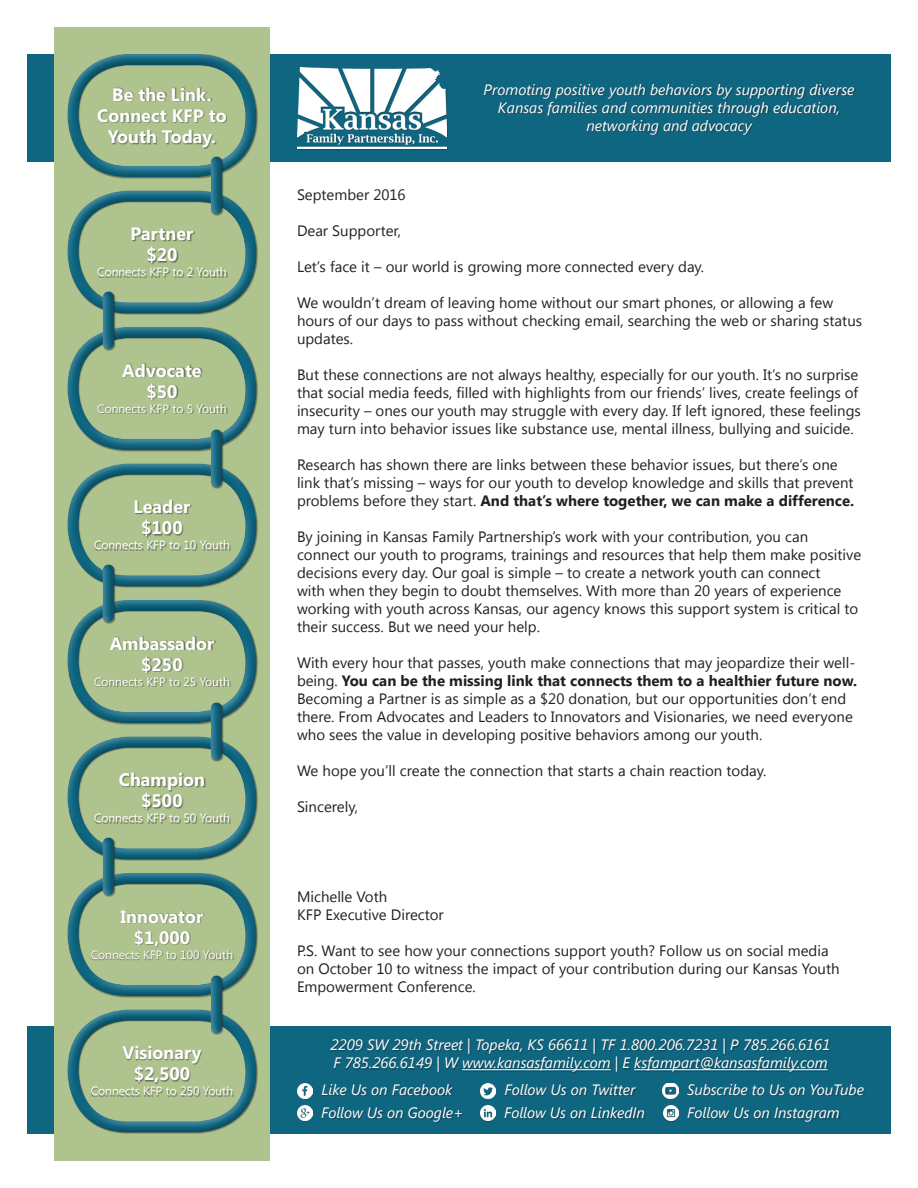
<style>
.page{position:relative;width:918px;height:1188px;background:#fff}
.page>*{position:absolute;margin:0;border:0;box-sizing:border-box;transform-origin:0 0}
.t1{font:700 18px/21px "Segoe UI";color:#fff;text-align:center}
.t2{font:15px/18px "Segoe UI";color:#231f20}
.t3{font:italic 15px/18px "Segoe UI";color:#fff;text-align:center}
.t4{font:12px "Segoe UI";color:#fff}
.s1{font-weight:700}
</style>
<div class="page">
<div style="left:27px;top:54px;width:864px;height:108px;background:#0f6681"></div>
<div style="left:27px;top:1026px;width:864px;height:108px;background:#0f6681"></div>
<div style="left:54px;top:27px;width:216px;height:1134px;background:#aec38e"></div>
<img style="left:297px;top:67px;width:150px;height:82px">
<div style="left:484px;top:84px;width:372px;height:51px;background:#231f20;opacity:.5"></div>
<div style="left:66px;top:52px;width:188px;height:122px;background:#fff;opacity:.5"></div>
<div style="left:70px;top:57px;width:187px;height:121px;background:#231f20;opacity:.5"></div>
<div style="left:66px;top:188px;width:188px;height:123px;background:#fff;opacity:.5"></div>
<div style="left:70px;top:193px;width:187px;height:121px;background:#231f20;opacity:.5"></div>
<div style="left:66px;top:325px;width:188px;height:122px;background:#fff;opacity:.5"></div>
<div style="left:70px;top:330px;width:187px;height:121px;background:#231f20;opacity:.5"></div>
<div style="left:66px;top:461px;width:188px;height:123px;background:#fff;opacity:.5"></div>
<div style="left:70px;top:466px;width:187px;height:121px;background:#231f20;opacity:.5"></div>
<div style="left:66px;top:598px;width:188px;height:122px;background:#fff;opacity:.5"></div>
<div style="left:70px;top:603px;width:187px;height:121px;background:#231f20;opacity:.5"></div>
<div style="left:66px;top:734px;width:188px;height:123px;background:#fff;opacity:.5"></div>
<div style="left:70px;top:739px;width:187px;height:121px;background:#231f20;opacity:.5"></div>
<div style="left:66px;top:871px;width:188px;height:122px;background:#fff;opacity:.5"></div>
<div style="left:70px;top:876px;width:187px;height:121px;background:#231f20;opacity:.5"></div>
<div style="left:66px;top:1007px;width:188px;height:123px;background:#fff;opacity:.5"></div>
<div style="left:70px;top:1012px;width:187px;height:121px;background:#231f20;opacity:.5"></div>
<div style="left:211px;top:156px;width:13px;height:60px;background:#231f20;opacity:.5"></div>
<div style="left:209px;top:154px;width:13px;height:62px;background:#231f20;opacity:.5"></div>
<div style="left:98px;top:87px;width:129px;height:62px;background:#231f20;opacity:.5"></div>
<div style="left:91px;top:1046px;width:143px;height:51px;background:#231f20;opacity:.5"></div>
<div style="left:91px;top:910px;width:143px;height:50px;background:#231f20;opacity:.5"></div>
<div style="left:94px;top:773px;width:137px;height:51px;background:#231f20;opacity:.5"></div>
<div style="left:94px;top:636px;width:137px;height:51px;background:#231f20;opacity:.5"></div>
<div style="left:97px;top:228px;width:131px;height:50px;background:#231f20;opacity:.5"></div>
<div style="left:97px;top:363px;width:131px;height:51px;background:#231f20;opacity:.5"></div>
<div style="left:94px;top:500px;width:137px;height:51px;background:#231f20;opacity:.5"></div>
<div style="left:103px;top:291px;width:13px;height:60px;background:#231f20;opacity:.5"></div>
<div style="left:101px;top:289px;width:13px;height:62px;background:#231f20;opacity:.5"></div>
<div style="left:211px;top:429px;width:13px;height:60px;background:#231f20;opacity:.5"></div>
<div style="left:209px;top:427px;width:13px;height:62px;background:#231f20;opacity:.5"></div>
<div style="left:103px;top:564px;width:13px;height:60px;background:#231f20;opacity:.5"></div>
<div style="left:101px;top:562px;width:13px;height:62px;background:#231f20;opacity:.5"></div>
<div style="left:211px;top:702px;width:13px;height:60px;background:#231f20;opacity:.5"></div>
<div style="left:209px;top:700px;width:13px;height:62px;background:#231f20;opacity:.5"></div>
<div style="left:103px;top:837px;width:13px;height:60px;background:#231f20;opacity:.5"></div>
<div style="left:101px;top:835px;width:13px;height:62px;background:#231f20;opacity:.5"></div>
<div style="left:211px;top:975px;width:13px;height:60px;background:#231f20;opacity:.5"></div>
<div style="left:209px;top:973px;width:13px;height:62px;background:#231f20;opacity:.5"></div>
<div style="left:330px;top:1039px;width:500px;height:34px;background:#231f20;opacity:.5"></div>
<hr style="left:462px;top:1069px;width:149px;height:1px;background:#fff">
<hr style="left:634px;top:1069px;width:194px;height:1px;background:#fff">
<div style="left:297px;top:1083px;width:17px;height:17px;background:#231f20;opacity:.5"></div>
<img style="left:297px;top:1083px;width:15px;height:15px">
<div style="left:480px;top:1083px;width:17px;height:17px;background:#231f20;opacity:.5"></div>
<img style="left:480px;top:1083px;width:15px;height:15px">
<div style="left:322px;top:1084px;width:132px;height:13px;background:#231f20;opacity:.5"></div>
<div style="left:505px;top:1084px;width:132px;height:13px;background:#231f20;opacity:.5"></div>
<div style="left:663px;top:1083px;width:17px;height:17px;background:#231f20;opacity:.5"></div>
<img style="left:663px;top:1083px;width:15px;height:15px">
<div style="left:687px;top:1084px;width:178px;height:13px;background:#231f20;opacity:.5"></div>
<div style="left:663px;top:1105px;width:17px;height:17px;background:#231f20;opacity:.5"></div>
<img style="left:663px;top:1106px;width:15px;height:15px">
<div style="left:297px;top:1105px;width:16px;height:17px;background:#231f20;opacity:.5"></div>
<img style="left:297px;top:1106px;width:15px;height:15px">
<div style="left:480px;top:1105px;width:17px;height:17px;background:#231f20;opacity:.5"></div>
<img style="left:480px;top:1106px;width:15px;height:15px">
<div style="left:688px;top:1107px;width:153px;height:16px;background:#231f20;opacity:.5"></div>
<div style="left:322px;top:1107px;width:142px;height:16px;background:#231f20;opacity:.5"></div>
<div style="left:505px;top:1107px;width:141px;height:12px;background:#231f20;opacity:.5"></div>
<p class="t1" style="left:97px;top:83px;width:131px">Be the Link.<br>Connect KFP to<br>Youth Today.</p>
<p class="t1" style="left:131px;top:223px;width:64px">Partner</p>
<p class="t1" style="left:146px;top:244px;width:33px">$20</p>
<p class="t4" style="left:97px;top:264px;width:131px">Connects KFP to 2 Youth</p>
<p class="t1" style="left:122px;top:359px;width:81px">Advocate</p>
<p class="t1" style="left:146px;top:380px;width:33px">$50</p>
<p class="t4" style="left:97px;top:400px;width:131px">Connects KFP to 5 Youth</p>
<p class="t1" style="left:134px;top:496px;width:58px">Leader</p>
<p class="t1" style="left:141px;top:517px;width:43px">$100</p>
<p class="t4" style="left:94px;top:537px;width:137px">Connects KFP to 10 Youth</p>
<p class="t1" style="left:110px;top:632px;width:106px">Ambassador</p>
<p class="t1" style="left:141px;top:653px;width:43px">$250</p>
<p class="t4" style="left:94px;top:673px;width:137px">Connects KFP to 25 Youth</p>
<p class="t1" style="left:119px;top:769px;width:88px">Champion</p>
<p class="t1" style="left:141px;top:790px;width:43px">$500</p>
<p class="t4" style="left:94px;top:810px;width:137px">Connects KFP to 50 Youth</p>
<p class="t1" style="left:121px;top:905px;width:84px">Innovator</p>
<p class="t1" style="left:134px;top:926px;width:58px">$1,000</p>
<p class="t4" style="left:91px;top:946px;width:144px">Connects KFP to 100 Youth</p>
<p class="t1" style="left:122px;top:1042px;width:81px">Visionary</p>
<p class="t1" style="left:134px;top:1063px;width:58px">$2,500</p>
<p class="t4" style="left:91px;top:1083px;width:144px">Connects KFP to 250 Youth</p>
<p class="t3" style="left:484px;top:80px;width:372px">Promoting positive youth behaviors by supporting diverse<br>Kansas families and communities through education, networking and advocacy</p>
<p class="t2" style="left:297px;top:185px;width:110px">September 2016</p>
<p class="t2" style="left:297px;top:221px;width:105px">Dear Supporter,</p>
<p class="t2" style="left:297px;top:257px;width:409px">Let’s face it – our world is growing more connected every day.</p>
<p class="t2" style="left:297px;top:293px;width:567px">We wouldn’t dream of leaving home without our smart phones, or allowing a few hours of our days to pass without checking email, searching the web or sharing status updates.</p>
<p class="t2" style="left:297px;top:365px;width:565px">But these connections are not always healthy, especially for our youth. It’s no surprise that social media feeds, filled with highlights from our friends’ lives, create feelings of insecurity – ones our youth may struggle with every day. If left ignored, these feelings may turn into behavior issues like substance use, mental illness, bullying and suicide.</p>
<p class="t2" style="left:297px;top:455px;width:559px">Research has shown there are links between these behavior issues, but there’s one link that’s missing – ways for our youth to develop knowledge and skills that prevent problems before they start. <span class="s1">And that’s where together, we can make a difference.</span></p>
<p class="t2" style="left:297px;top:527px;width:566px">By joining in Kansas Family Partnership’s work with your contribution, you can connect our youth to programs, trainings and resources that help them make positive decisions every day. Our goal is simple – to create a network youth can connect<br>with when they begin to doubt themselves. With more than 20 years of experience working with youth across Kansas, our agency knows this support system is critical to their success. But we need your help.</p>
<p class="t2" style="left:297px;top:653px;width:562px">With every hour that passes, youth make connections that may jeopardize their well&shy;being. <span class="s1">You can be the missing link that connects them to a healthier future now.<br></span>Becoming a Partner is as simple as a $20 donation, but our opportunities don’t end there. From Advocates and Leaders to Innovators and Visionaries, we need everyone who sees the value in developing positive behaviors among our youth.</p>
<p class="t2" style="left:297px;top:761px;width:471px">We hope you’ll create the connection that starts a chain reaction today.</p>
<p class="t2" style="left:297px;top:797px;width:63px">Sincerely,</p>
<p class="t2" style="left:297px;top:887px;width:92px">Michelle Voth</p>
<p class="t2" style="left:297px;top:905px;width:148px">KFP Executive Director</p>
<p class="t2" style="left:297px;top:941px;width:544px">P.S. Want to see how your connections support youth? Follow us on social media on October 10 to witness the impact of your contribution during our Kansas Youth<br>Empowerment Conference.</p>
<p class="t3" style="left:331px;top:1035px;width:501px">2209 SW 29th Street | Topeka, KS 66611 | TF 1.800.206.7231 | P 785.266.6161</p>
<p class="t3" style="left:333px;top:1053px;width:496px">F 785.266.6149 | W www.kansasfamily.com | E ksfampart@kansasfamily.com</p>
<p class="t3" style="left:322px;top:1080px;width:132px">Like Us on Facebook</p>
<p class="t3" style="left:505px;top:1080px;width:132px">Follow Us on Twitter</p>
<p class="t3" style="left:687px;top:1080px;width:178px">Subscribe to Us on YouTube</p>
<p class="t3" style="left:321px;top:1103px;width:144px">Follow Us on Google+</p>
<p class="t3" style="left:504px;top:1103px;width:142px">Follow Us on LinkedIn</p>
<p class="t3" style="left:687px;top:1103px;width:154px">Follow Us on Instagram</p>
</div>
